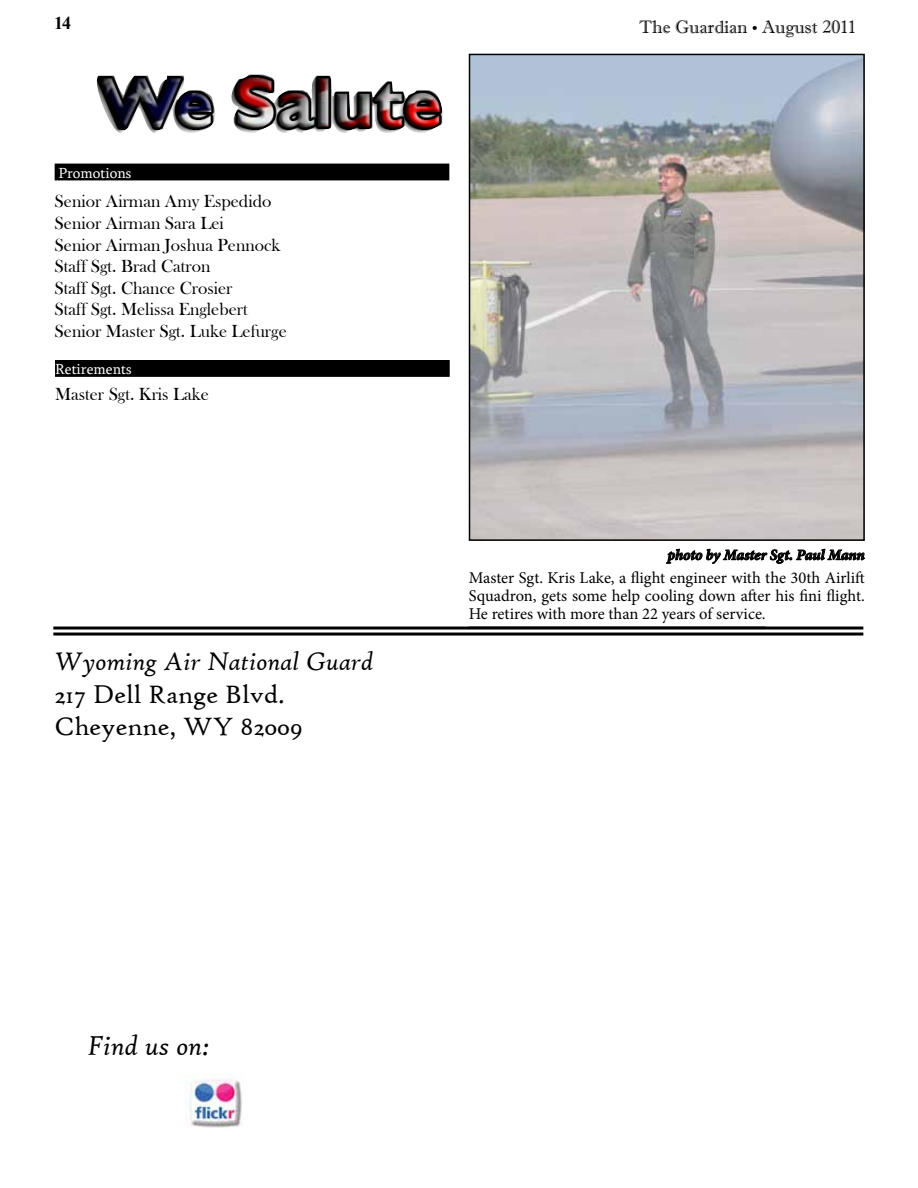
<style>
.page{position:relative;width:918px;height:1188px;background:#fff}
.page>*{position:absolute;margin:0;border:0;box-sizing:border-box;transform-origin:0 0}
.t1{font:italic 29.25px "High Tower Text";color:#000}
.t2{font:27px/32.4px "High Tower Text";color:#000}
.t3{font:italic 27px "High Tower Text";color:#000}
.t4{font:18px/21.6px "Bask Old Face";color:#000}
.t5{font:18px "Imprint MT Shadow";color:#000}
.t6{font:700 18px "Times New Roman";color:#000}
.t7{font:16.5px/18px "Minion Pro";color:#000;text-align:justify}
.t8{font:italic 700 15px "Minion Pro";letter-spacing:-.005em;color:#000}
.t9{font:15px "Sylfaen";color:#fff}
</style>
<div class="page">
<hr style="left:53px;top:627px;width:810px;height:3px;background:#000">
<hr style="left:53px;top:633px;width:810px;height:3px;background:#000">
<div style="left:55px;top:164px;width:394px;height:16px;background:#000"></div>
<div style="left:55px;top:53px;width:396px;height:87px;background:#000;opacity:.55"></div>
<img style="left:189px;top:1078px;width:55px;height:50px">
<div style="left:56px;top:361px;width:393px;height:15px;background:#000"></div>
<div style="left:55px;top:360px;width:395px;height:17px;border:2px solid #000"></div>
<img style="left:472px;top:57px;width:390px;height:481px">
<div style="left:469px;top:54px;width:396px;height:487px;border:2px solid #000"></div>
<svg style="left:666px;top:548px;width:199px;height:16px"></svg>
<p class="t6" style="left:54px;top:11px;width:19px">14</p>
<p class="t5" style="left:639px;top:16px;width:218px">The Guardian • August 2011</p>
<p class="t9" style="left:58px;top:163px;width:74px">Promotions</p>
<p class="t4" style="left:55px;top:191px;width:234px">Senior Airman Amy Espedido<br>Senior Airman Sara Lei<br>Senior Airman Joshua Pennock<br>Staff Sgt. Brad Catron<br>Staff Sgt. Chance Crosier<br>Staff Sgt. Melissa Englebert<br>Senior Master Sgt. Luke Lefurge</p>
<p class="t9" style="left:55px;top:359px;width:78px">Retirements</p>
<p class="t4" style="left:55px;top:384px;width:155px">Master Sgt. Kris Lake</p>
<h2 class="t3" style="left:55px;top:646px;width:321px">Wyoming Air National Guard</h2>
<h2 class="t2" style="left:55px;top:678px;width:250px">217 Dell Range Blvd.<br>Cheyenne, WY 82009</h2>
<p class="t8" style="left:668px;top:544px;width:199px">photo by Master Sgt. Paul Mann</p>
<p class="t7" style="left:469px;top:569px;width:398px">Master Sgt. Kris Lake, a flight engineer with the 30th Airlift Squadron, gets some help cooling down after his fini flight.<br>He retires with more than 22 years of service.</p>
<h1 class="t1" style="left:88px;top:1028px;width:123px">Find us on:</h1>
</div>
